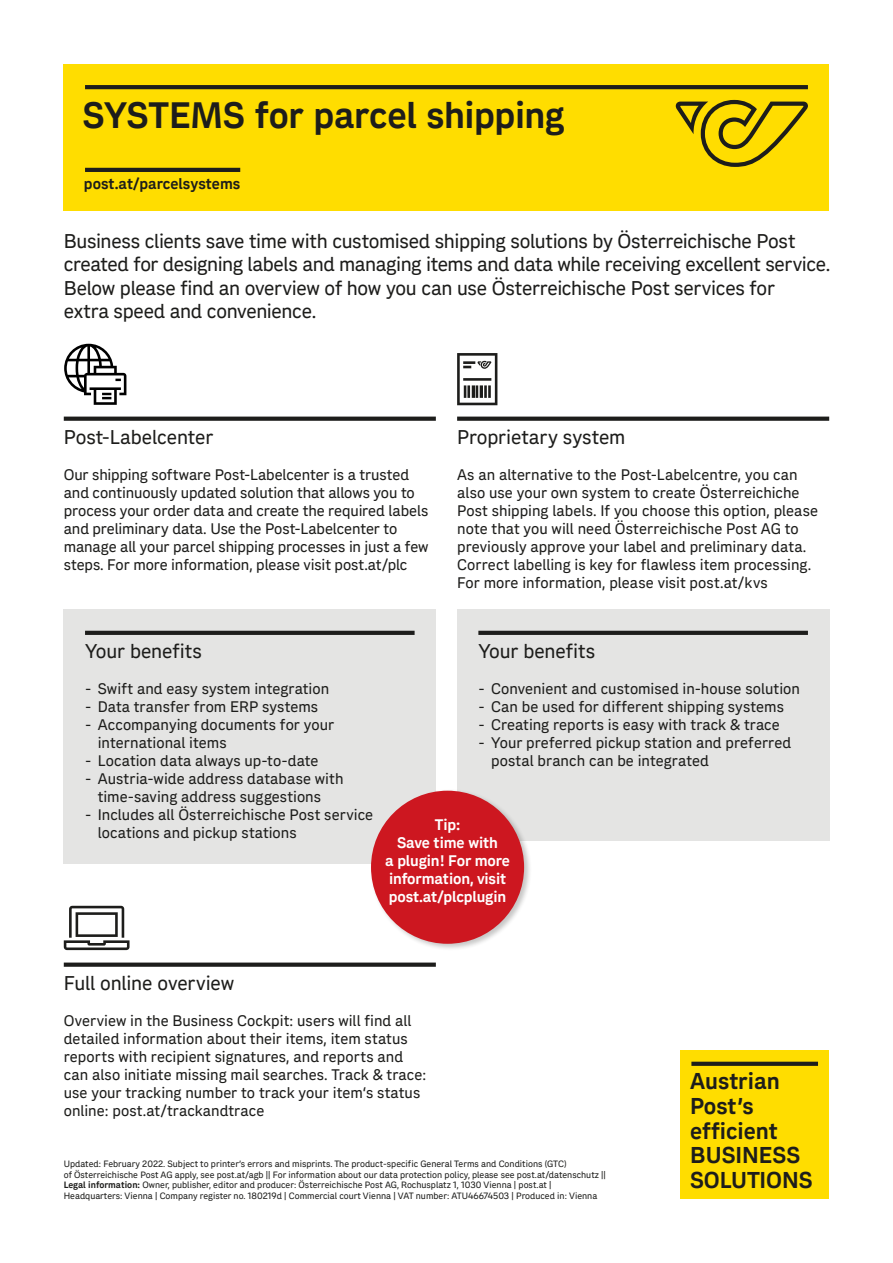
<style>
.page{position:relative;width:893px;height:1263px;background:#fff}
.page>*{position:absolute;margin:0;border:0;box-sizing:border-box;transform-origin:0 0}
.t1{font:700 36px "Post Sans";letter-spacing:-.01em;color:#1d1d1b}
.t2{font:700 22.5px/24.8px "Post Sans";color:#1d1d1b}
.t3{font:19.5px/23.4px "Post Sans";letter-spacing:-.015em;color:#1d1d1b}
.t4{font:15px/18px "Post Sans";color:#1d1d1b}
.t5{font:700 15px/18px "Post Sans";letter-spacing:-.01em;color:#fff;text-align:center}
.t6{font:700 15px "Post Sans";color:#1d1d1b}
.t7{font:9px/10.8px "Post Sans";color:#1d1d1b}
.s1{font-weight:700}
</style>
<div class="page">
<div style="left:64px;top:64px;width:765px;height:147px;background:#fd0"></div>
<svg style="left:676px;top:100px;width:132px;height:67px"></svg>
<hr style="left:85px;top:85px;width:723px;height:4px;background:#1d1d1b">
<hr style="left:85px;top:168px;width:155px;height:4px;background:#1d1d1b">
<svg style="left:64px;top:417px;width:372px;height:4px"></svg>
<div style="left:64px;top:962px;width:372px;height:5px;background:#1d1d1b"></div>
<svg style="left:457px;top:417px;width:372px;height:4px"></svg>
<div style="left:457px;top:609px;width:372px;height:232px;background:#e4e4e3"></div>
<div style="left:64px;top:609px;width:372px;height:255px;background:#e4e4e3"></div>
<hr style="left:478px;top:631px;width:330px;height:4px;background:#1d1d1b">
<svg style="left:64px;top:344px;width:62px;height:61px"></svg>
<svg style="left:64px;top:906px;width:66px;height:44px"></svg>
<svg style="left:457px;top:353px;width:40px;height:52px"></svg>
<div style="left:369px;top:789px;width:163px;height:162px;background:#1d1d1b;opacity:.25"></div>
<div style="left:371px;top:791px;width:153px;height:153px;background:#cd1720;border-radius:50%"></div>
<hr style="left:85px;top:631px;width:330px;height:4px;background:#1d1d1b">
<div style="left:680px;top:1050px;width:149px;height:149px;background:#fd0"></div>
<svg style="left:691px;top:1062px;width:127px;height:4px"></svg>
<h1 class="t1" style="left:83px;top:92px;width:484px">SYSTEMS for parcel shipping</h1>
<p class="t6" style="left:84px;top:175px;width:158px">post.at/parcelsystems</p>
<p class="t3" style="left:64px;top:229px;width:768px">Business clients save time with customised shipping solutions by Österreichische Post created for designing labels and managing items and data while receiving excellent service.<br>Below please find an overview of how you can use Österreichische Post services for<br>extra speed and convenience.</p>
<h3 class="t3" style="left:64px;top:425px;width:151px">Post-Labelcenter</h3>
<p class="t4" style="left:64px;top:466px;width:366px">Our shipping software Post-Labelcenter is a trusted and continuously updated solution that allows you to process your order data and create the required labels and preliminary data. Use the Post-Labelcenter to manage all your parcel shipping processes in just a few steps. For more information, please visit post.at/plc</p>
<h3 class="t3" style="left:457px;top:425px;width:170px">Proprietary system</h3>
<p class="t4" style="left:457px;top:466px;width:363px">As an alternative to the Post-Labelcentre, you can also use your own system to create Österreichiche Post shipping labels. If you choose this option, please note that you will need Österreichische Post AG to previously approve your label and preliminary data.<br>Correct labelling is key for flawless item processing.<br>For more information, please visit post.at/kvs</p>
<h3 class="t3" style="left:85px;top:640px;width:118px">Your benefits</h3>
<p class="t4" style="left:85px;top:680px;width:246px">- Swift and easy system integration</p>
<p class="t4" style="left:85px;top:698px;width:235px">- Data transfer from ERP systems</p>
<p class="t4" style="left:98px;top:716px;width:238px;text-indent:-13px">- Accompanying documents for your international items</p>
<p class="t4" style="left:85px;top:752px;width:235px">- Location data always up-to-date</p>
<p class="t4" style="left:98px;top:770px;width:247px;text-indent:-13px">- Austria-wide address database with time-saving address suggestions</p>
<p class="t4" style="left:98px;top:806px;width:277px;text-indent:-13px">- Includes all Österreichische Post service locations and pickup stations</p>
<h3 class="t3" style="left:478px;top:640px;width:118px">Your benefits</h3>
<p class="t4" style="left:478px;top:680px;width:323px">- Convenient and customised in-house solution</p>
<p class="t4" style="left:478px;top:698px;width:307px">- Can be used for different shipping systems</p>
<p class="t4" style="left:478px;top:716px;width:303px">- Creating reports is easy with track &amp; trace</p>
<p class="t4" style="left:491px;top:734px;width:302px;text-indent:-13px">- Your preferred pickup station and preferred postal branch can be integrated</p>
<p class="t5" style="left:385px;top:815px;width:126px">Tip:<br>Save time with<br>a plugin! For more information, visit post.at/plcplugin</p>
<h3 class="t3" style="left:64px;top:971px;width:172px">Full online overview</h3>
<p class="t4" style="left:64px;top:1012px;width:364px">Overview in the Business Cockpit: users will find all detailed information about their items, item status reports with recipient signatures, and reports and can also initiate missing mail searches. Track &amp; trace: use your tracking number to track your item‘s status online: post.at/trackandtrace</p>
<p class="t7" style="left:64px;top:1158px;width:544px">Updated: February 2022. Subject to printer’s errors and misprints. The product-specific General Terms and Conditions (GTC)<br>of Österreichische Post AG apply, see post.at/agb || For information about our data protection policy, please see post.at/datenschutz || <span class="s1">Legal information:</span> Owner, publisher, editor and producer: Österreichische Post AG, Rochusplatz 1, 1030 Vienna | post.at | Headquarters: Vienna | Company register no. 180219d | Commercial court Vienna | VAT number: ATU46674503 | Produced in: Vienna</p>
<h2 class="t2" style="left:690px;top:1069px;width:124px">Austrian<br>Post’s efficient<br>BUSINESS<br>SOLUTIONS</h2>
</div>
